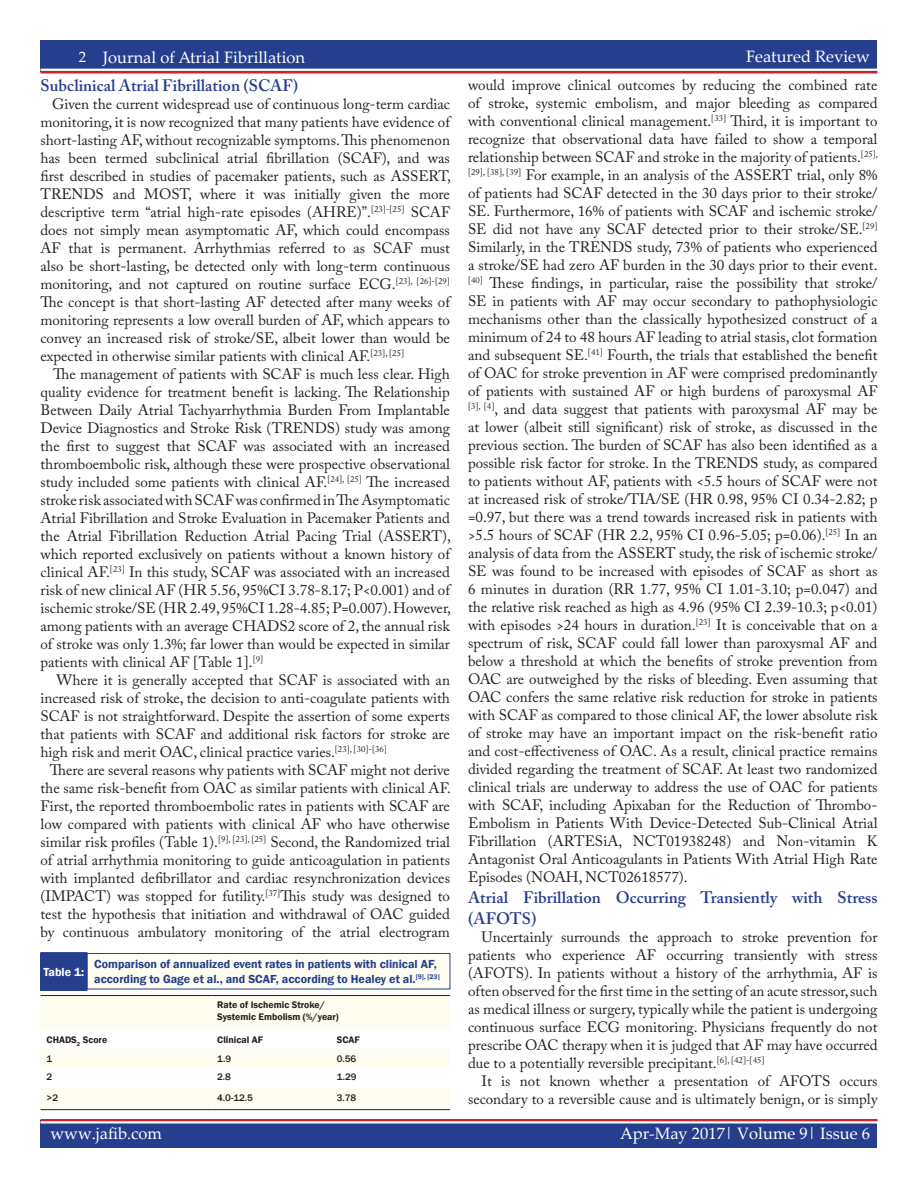
<style>
.page{position:relative;width:918px;height:1188px;background:#fff}
.page>*{position:absolute;margin:0;border:0;box-sizing:border-box;transform-origin:0 0}
.white_header_for_blu{font:16.5px "Palatino Linotype";color:#fff}
._10_Body_Text{font:600 16.5px/21px "Adobe Caslon Pro";color:#253f8e}
._10_Body_Text-2{font:15px/18px "Adobe Caslon Pro";color:#231f20;text-align:justify}
.t1{font:600 12px/14.4px "Franklin Gothic";color:#253f8e}
.t2{font:600 12px "Franklin Gothic";color:#fff}
.Table_header_row{font:600 9.75px "Franklin Gothic";color:#231f20}
.Table_header_row-2{font:500 9.75px "Franklin Gothic";color:#231f20}
</style>
<div class="page">
<div style="left:40px;top:1120px;width:838px;height:28px;background:#253f8e"></div>
<hr style="left:40px;top:1119px;width:838px;height:2px;background:#d1232a">
<hr style="left:40px;top:1121px;width:838px;height:3px;background:#fff">
<div style="left:40px;top:40px;width:838px;height:32px;background:#253f8e"></div>
<hr style="left:40px;top:71px;width:838px;height:3px;background:#d1232a">
<hr style="left:40px;top:69px;width:838px;height:2px;background:#fff">
<div style="left:41px;top:953px;width:46px;height:38px;background:#253f8e"></div>
<div style="left:41px;top:952px;width:46px;height:39px;border:1px solid #253f8e"></div>
<div style="left:87px;top:953px;width:363px;height:36px;background:#fefdf0"></div>
<div style="left:87px;top:953px;width:363px;height:36px;border:1px solid #253f8e"></div>
<div style="left:41px;top:996px;width:409px;height:113px;background:#fefdf0"></div>
<svg style="left:41px;top:1030px;width:409px;height:58px"></svg>
<hr style="left:41px;top:995px;width:170px;height:1px;background:#231f20">
<hr style="left:211px;top:995px;width:120px;height:1px;background:#231f20">
<hr style="left:331px;top:995px;width:119px;height:1px;background:#231f20">
<hr style="left:41px;top:1109px;width:170px;height:1px;background:#231f20">
<hr style="left:211px;top:1109px;width:120px;height:1px;background:#231f20">
<hr style="left:331px;top:1109px;width:119px;height:1px;background:#231f20">
<p class="white_header_for_blu" style="left:746px;top:45px;width:125px">Featured Review</p>
<p class="white_header_for_blu" style="left:79px;top:48px;width:228px"><sup>2</sup> Journal of Atrial Fibrillation</p>
<p class="white_header_for_blu" style="left:746px;top:47px;width:125px">Featured Review</p>
<p class="_10_Body_Text" style="left:40px;top:75px;width:259px">Subclinical Atrial Fibrillation (SCAF)</p>
<p class="_10_Body_Text-2" style="left:40px;top:95px;width:412px;text-indent:12px">Given the current widespread use of continuous long-term cardiac monitoring, it is now recognized that many patients have evidence of short-lasting AF, without recognizable symptoms. This phenomenon has been termed subclinical atrial fibrillation (SCAF), and was first described in studies of pacemaker patients, such as ASSERT, TRENDS and MOST, where it was initially given the more descriptive term “atrial high-rate episodes (AHRE)”.<sup>[23]-[25]</sup> SCAF does not simply mean asymptomatic AF, which could encompass AF that is permanent. Arrhythmias referred to as SCAF must also be short-lasting, be detected only with long-term continuous monitoring, and not captured on routine surface ECG.<sup>[23],</sup> <sup>[26]-[29] </sup>The concept is that short-lasting AF detected after many weeks of monitoring represents a low overall burden of AF, which appears to convey an increased risk of stroke/SE, albeit lower than would be expected in otherwise similar patients with clinical AF.<sup>[23],</sup> <sup>[25]</sup></p>
<p class="_10_Body_Text-2" style="left:40px;top:365px;width:412px;text-indent:13px">The management of patients with SCAF is much less clear. High quality evidence for treatment benefit is lacking. The Relationship Between Daily Atrial Tachyarrhythmia Burden From Implantable Device Diagnostics and Stroke Risk (TRENDS) study was among the first to suggest that SCAF was associated with an increased thromboembolic risk, although these were prospective observational study included some patients with clinical AF.<sup>[24],</sup> <sup>[25]</sup> The increased stroke risk associated with SCAF was confirmed in The Asymptomatic Atrial Fibrillation and Stroke Evaluation in Pacemaker Patients and the Atrial Fibrillation Reduction Atrial Pacing Trial (ASSERT), which reported exclusively on patients without a known history of clinical AF.<sup>[23]</sup> In this study, SCAF was associated with an increased risk of new clinical AF (HR 5.56, 95%CI 3.78-8.17; P&lt;0.001) and of ischemic stroke/SE (HR 2.49, 95%CI 1.28-4.85; P=0.007). However, among patients with an average CHADS2 score of 2, the annual risk of stroke was only 1.3%; far lower than would be expected in similar patients with clinical AF [Table 1].<sup>[9]</sup></p>
<p class="_10_Body_Text-2" style="left:40px;top:671px;width:411px;text-indent:16px">Where it is generally accepted that SCAF is associated with an increased risk of stroke, the decision to anti-coagulate patients with SCAF is not straightforward. Despite the assertion of some experts that patients with SCAF and additional risk factors for stroke are high risk and merit OAC, clinical practice varies.<sup>[23],</sup> <sup>[30]-[36]</sup></p>
<p class="_10_Body_Text-2" style="left:40px;top:761px;width:412px;text-align:center">There are several reasons why patients with SCAF might not derive the same risk-benefit from OAC as similar patients with clinical AF.<br>First, the reported thromboembolic rates in patients with SCAF are low compared with patients with clinical AF who have otherwise similar risk profiles (Table 1).<sup>[9],</sup> <sup>[23],</sup> <sup>[25]</sup> Second, the Randomized trial of atrial arrhythmia monitoring to guide anticoagulation in patients with implanted defibrillator and cardiac resynchronization devices (IMPACT) was stopped for futility.<sup>[37]</sup>This study was designed to test the hypothesis that initiation and withdrawal of OAC guided by continuous ambulatory monitoring of the atrial electrogram</p>
<p class="t2" style="left:43px;top:964px;width:42px">Table 1:</p>
<p class="t1" style="left:94px;top:957px;width:347px">Comparison of annualized event rates in patients with clinical AF, according to Gage et al., and SCAF, according to Healey et al.<sup>[9],</sup> <sup>[23]</sup></p>
<p class="Table_header_row" style="left:217px;top:999px;width:109px">Rate of Ischemic Stroke/</p>
<p class="Table_header_row" style="left:217px;top:1011px;width:123px">Systemic Embolism (%/year)</p>
<p class="Table_header_row" style="left:47px;top:1034px;width:62px">CHADS<sub>2</sub> Score</p>
<p class="Table_header_row" style="left:217px;top:1034px;width:47px">Clinical AF</p>
<p class="Table_header_row" style="left:337px;top:1034px;width:25px">SCAF</p>
<p class="Table_header_row-2" style="left:47px;top:1052px;width:7px">1</p>
<p class="Table_header_row-2" style="left:217px;top:1052px;width:16px">1.9</p>
<p class="Table_header_row-2" style="left:337px;top:1052px;width:21px">0.56</p>
<p class="Table_header_row-2" style="left:47px;top:1071px;width:7px">2</p>
<p class="Table_header_row-2" style="left:217px;top:1071px;width:15px">2.8</p>
<p class="Table_header_row-2" style="left:337px;top:1071px;width:21px">1.29</p>
<p class="Table_header_row-2" style="left:47px;top:1092px;width:13px">&gt;2</p>
<p class="Table_header_row-2" style="left:217px;top:1092px;width:37px">4.0-12.5</p>
<p class="Table_header_row-2" style="left:337px;top:1092px;width:21px">3.78</p>
<p class="_10_Body_Text-2" style="left:468px;top:76px;width:412px">would improve clinical outcomes by reducing the combined rate of stroke, systemic embolism, and major bleeding as compared with conventional clinical management.<sup>[33]</sup> Third, it is important to recognize that observational data have failed to show a temporal relationship between SCAF and stroke in the majority of patients.<sup>[25], [29],</sup> <sup>[38],</sup> <sup>[39]</sup> For example, in an analysis of the ASSERT trial, only 8% of patients had SCAF detected in the 30 days prior to their stroke/ SE. Furthermore, 16% of patients with SCAF and ischemic stroke/ SE did not have any SCAF detected prior to their stroke/SE.<sup>[29] </sup>Similarly, in the TRENDS study, 73% of patients who experienced a stroke/SE had zero AF burden in the 30 days prior to their event. <sup>[40]</sup> These findings, in particular, raise the possibility that stroke/ SE in patients with AF may occur secondary to pathophysiologic mechanisms other than the classically hypothesized construct of a minimum of 24 to 48 hours AF leading to atrial stasis, clot formation and subsequent SE.<sup>[41]</sup> Fourth, the trials that established the benefit of OAC for stroke prevention in AF were comprised predominantly of patients with sustained AF or high burdens of paroxysmal AF <sup>[3],</sup> <sup>[4]</sup>, and data suggest that patients with paroxysmal AF may be at lower (albeit still significant) risk of stroke, as discussed in the previous section. The burden of SCAF has also been identified as a possible risk factor for stroke. In the TRENDS study, as compared to patients without AF, patients with &lt;5.5 hours of SCAF were not at increased risk of stroke/TIA/SE (HR 0.98, 95% CI 0.34-2.82; p =0.97, but there was a trend towards increased risk in patients with &gt;5.5 hours of SCAF (HR 2.2, 95% CI 0.96-5.05; p=0.06).<sup>[25]</sup> In an analysis of data from the ASSERT study, the risk of ischemic stroke/ SE was found to be increased with episodes of SCAF as short as 6 minutes in duration (RR 1.77, 95% CI 1.01-3.10; p=0.047) and the relative risk reached as high as 4.96 (95% CI 2.39-10.3; p&lt;0.01) with episodes &gt;24 hours in duration.<sup>[23]</sup> It is conceivable that on a spectrum of risk, SCAF could fall lower than paroxysmal AF and below a threshold at which the benefits of stroke prevention from OAC are outweighed by the risks of bleeding. Even assuming that OAC confers the same relative risk reduction for stroke in patients with SCAF as compared to those clinical AF, the lower absolute risk of stroke may have an important impact on the risk-benefit ratio and cost-effectiveness of OAC. As a result, clinical practice remains divided regarding the treatment of SCAF. At least two randomized clinical trials are underway to address the use of OAC for patients with SCAF, including Apixaban for the Reduction of Thrombo-Embolism in Patients With Device-Detected Sub-Clinical Atrial Fibrillation (ARTESiA, NCT01938248) and Non-vitamin K Antagonist Oral Anticoagulants in Patients With Atrial High Rate Episodes (NOAH, NCT02618577).</p>
<p class="_10_Body_Text" style="left:468px;top:887px;width:411px">Atrial Fibrillation Occurring Transiently with Stress (AFOTS)</p>
<p class="_10_Body_Text-2" style="left:468px;top:928px;width:411px;text-indent:14px">Uncertainly surrounds the approach to stroke prevention for patients who experience AF occurring transiently with stress (AFOTS). In patients without a history of the arrhythmia, AF is often observed for the first time in the setting of an acute stressor, such as medical illness or surgery, typically while the patient is undergoing continuous surface ECG monitoring. Physicians frequently do not prescribe OAC therapy when it is judged that AF may have occurred due to a potentially reversible precipitant.<sup>[6],</sup> <sup>[42]-[45]</sup></p>
<p class="_10_Body_Text-2" style="left:468px;top:1072px;width:411px;text-align:right">It is not known whether a presentation of AFOTS occurs secondary to a reversible cause and is ultimately benign, or is simply</p>
<p class="white_header_for_blu" style="left:51px;top:1122px;width:113px">www.jafib.com</p>
<p class="white_header_for_blu" style="left:620px;top:1122px;width:251px">Apr-May 2017| Volume 9| Issue 6</p>
</div>
